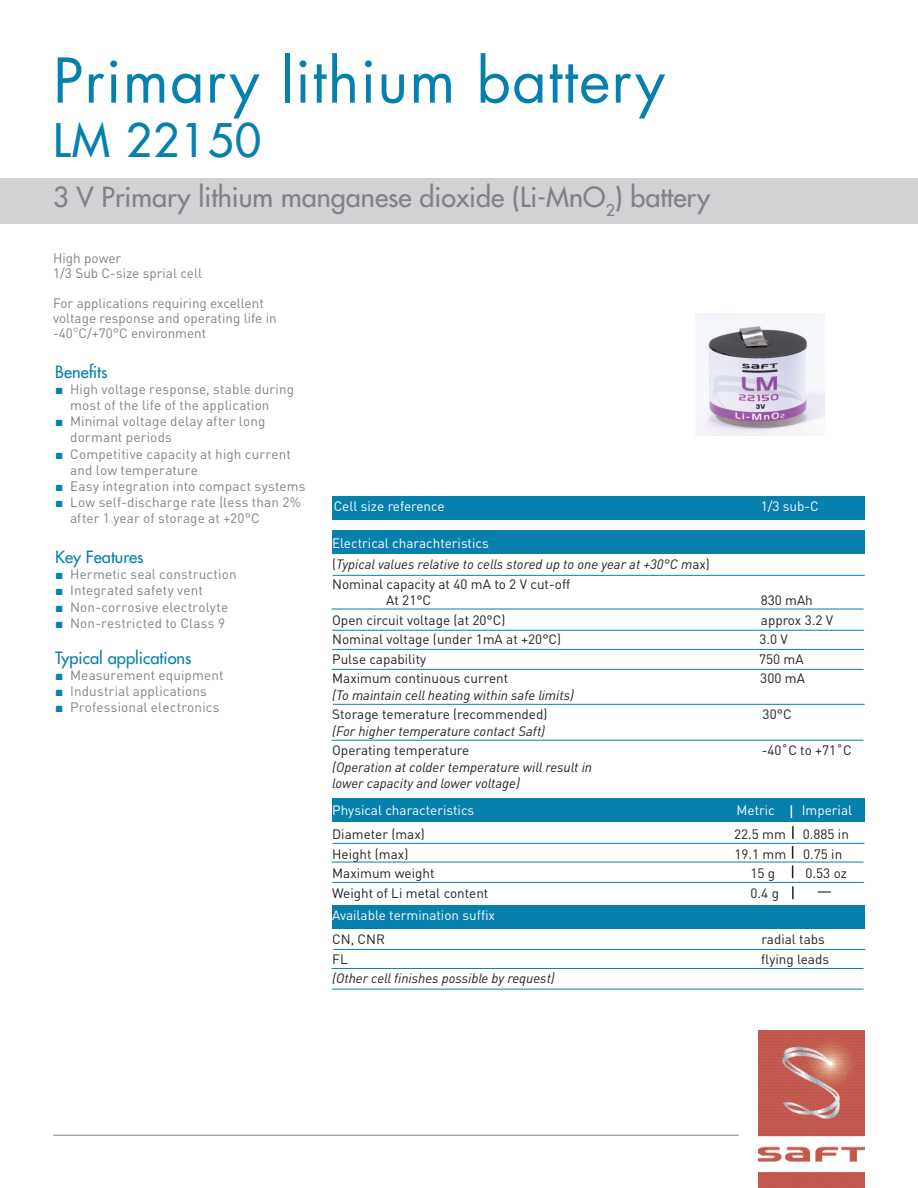
<style>
.page{position:relative;width:918px;height:1188px;background:#fff}
.page>*{position:absolute;margin:0;border:0;box-sizing:border-box;transform-origin:0 0}
.t1{font:60px "Futura Std";letter-spacing:.02em;color:#0780ae}
.t2{font:500 45px "Futura Std";letter-spacing:.03em;color:#0780ae}
.t3{font:500 27px "Futura Std";color:#808285}
.t4{font:500 16.5px "Futura Std";color:#0780ae}
.t5{font:13.5px/16.2px "DINOT";letter-spacing:.01em;color:#808285}
.t6{font:13.5px "DINOT";color:#231f20}
.t7{font:italic 13.5px/19.5px "DINOT";color:#231f20}
.t8{font:13.5px "DINOT";color:#fff}
.s1{font-family:"Futura Std";font-weight:300}
.s2{font-family:"Times New Roman";color:#0780ae}
.s3{font-style:normal}
</style>
<div class="page">
<div style="left:332px;top:798px;width:533px;height:24px;background:#0780ae"></div>
<div style="left:332px;top:905px;width:533px;height:24px;background:#0780ae"></div>
<div style="left:0;top:178px;width:918px;height:45px;background:#d1d2d4"></div>
<div style="left:332px;top:530px;width:533px;height:24px;background:#0780ae"></div>
<img style="left:759px;top:1031px;width:106px;height:157px">
<hr style="left:53px;top:1135px;width:686px;height:1px;background:#808285">
<hr style="left:333px;top:575px;width:532px;height:1px;background:#0780ae">
<hr style="left:332px;top:989px;width:532px;height:1px;background:#0780ae">
<hr style="left:332px;top:740px;width:532px;height:1px;background:#0780ae">
<hr style="left:332px;top:630px;width:532px;height:1px;background:#0780ae">
<hr style="left:332px;top:649px;width:532px;height:1px;background:#0780ae">
<hr style="left:332px;top:862px;width:532px;height:1px;background:#0780ae">
<hr style="left:333px;top:704px;width:532px;height:1px;background:#0780ae">
<hr style="left:332px;top:609px;width:532px;height:1px;background:#0780ae">
<hr style="left:332px;top:669px;width:532px;height:1px;background:#0780ae">
<hr style="left:332px;top:882px;width:532px;height:1px;background:#0780ae">
<hr style="left:332px;top:968px;width:532px;height:1px;background:#0780ae">
<hr style="left:333px;top:949px;width:532px;height:1px;background:#0780ae">
<div style="left:332px;top:496px;width:533px;height:23px;background:#0780ae"></div>
<svg style="left:791px;top:805px;width:1px;height:13px"></svg>
<svg style="left:818px;top:891px;width:13px;height:2px"></svg>
<svg style="left:792px;top:846px;width:1px;height:13px"></svg>
<svg style="left:792px;top:865px;width:1px;height:13px"></svg>
<svg style="left:792px;top:886px;width:2px;height:13px"></svg>
<hr style="left:333px;top:843px;width:531px;height:1px;background:#0780ae">
<img style="left:695px;top:314px;width:129px;height:122px">
<svg style="left:792px;top:826px;width:2px;height:13px"></svg>
<p class="t1" style="left:53px;top:42px;width:613px">Primary lithium battery</p>
<p class="t2" style="left:53px;top:112px;width:210px">LM 22150</p>
<p class="t3" style="left:53px;top:180px;width:659px">3 V Primary lithium manganese dioxide (Li-MnO<sub>2</sub>) battery</p>
<p class="t5" style="left:53px;top:250px;width:70px">High power</p>
<p class="t5" style="left:53px;top:265px;width:150px">1/3 Sub C-size sprial cell</p>
<p class="t5" style="left:53px;top:295px;width:225px;line-height:15px">For applications requiring excellent voltage response and operating life in -40<span class="s1">°</span>C/+70°C environment</p>
<p class="t4" style="left:55px;top:361px;width:54px">Benefits</p>
<p class="t5" style="left:70px;top:380px;width:226px;text-indent:-15px"><span class="s2">■</span> High voltage response, stable during most of the life of the application</p>
<p class="t5" style="left:70px;top:413px;width:197px;text-indent:-15px"><span class="s2">■</span> Minimal voltage delay after long dormant periods</p>
<p class="t5" style="left:70px;top:445px;width:222px;text-indent:-15px"><span class="s2">■</span> Competitive capacity at high current and low temperature</p>
<p class="t5" style="left:55px;top:477px;width:252px"><span class="s2">■</span> Easy integration into compact systems</p>
<p class="t5" style="left:70px;top:494px;width:232px;text-indent:-15px"><span class="s2">■</span> Low self-discharge rate (less than 2% after 1 year of storage at +20°C</p>
<p class="t4" style="left:55px;top:547px;width:90px">Key Features</p>
<p class="t5" style="left:55px;top:566px;width:183px"><span class="s2">■</span> Hermetic seal construction</p>
<p class="t5" style="left:55px;top:582px;width:149px"><span class="s2">■</span> Integrated safety vent</p>
<p class="t5" style="left:55px;top:598px;width:174px"><span class="s2">■</span> Non-corrosive electrolyte</p>
<p class="t5" style="left:55px;top:614px;width:171px"><span class="s2">■</span> Non-restricted to Class 9</p>
<p class="t4" style="left:55px;top:647px;width:138px">Typical applications</p>
<p class="t5" style="left:55px;top:667px;width:170px"><span class="s2">■</span> Measurement equipment</p>
<p class="t5" style="left:55px;top:683px;width:153px"><span class="s2">■</span> Industrial applications</p>
<p class="t5" style="left:55px;top:699px;width:166px"><span class="s2">■</span> Professional electronics</p>
<p class="t8" style="left:334px;top:497px;width:113px">Cell size reference</p>
<p class="t8" style="left:761px;top:497px;width:60px">1/3 sub-C</p>
<p class="t8" style="left:332px;top:534px;width:158px">Electrical charachteristics</p>
<p class="t7" style="left:332px;top:554px;width:379px"><span class="s3">(</span>Typical values relative to cells stored up to one year at +30°C m<span class="s3">ax)<br>Nominal capacity at 40 mA to 2 V cut-off</span></p>
<p class="t6" style="left:386px;top:591px;width:47px">At 21°C</p>
<p class="t6" style="left:761px;top:591px;width:54px">830 mAh</p>
<p class="t6" style="left:332px;top:611px;width:175px">Open circuit voltage (at 20°C)</p>
<p class="t6" style="left:761px;top:611px;width:74px">approx 3.2 V</p>
<p class="t6" style="left:332px;top:630px;width:230px">Nominal voltage (under 1mA at +20°C)</p>
<p class="t6" style="left:760px;top:630px;width:30px">3.0 V</p>
<p class="t6" style="left:332px;top:650px;width:96px">Pulse capability</p>
<p class="t6" style="left:759px;top:650px;width:46px">750 mA</p>
<p class="t6" style="left:332px;top:669px;width:178px">Maximum continuous current</p>
<p class="t6" style="left:760px;top:669px;width:46px">300 mA</p>
<p class="t7" style="left:332px;top:684px;width:243px">(To maintain cell heating within safe limits)</p>
<p class="t6" style="left:332px;top:705px;width:217px">Storage temerature (recommended)</p>
<p class="t6" style="left:763px;top:705px;width:30px">30°C</p>
<p class="t7" style="left:332px;top:720px;width:214px">(For higher temperature contact Saft)</p>
<p class="t6" style="left:332px;top:741px;width:139px">Operating temperature</p>
<p class="t6" style="left:762px;top:741px;width:91px">-40˚C to +71˚C</p>
<p class="t7" style="left:332px;top:756px;width:261px">(Operation at colder temperature will result in</p>
<p class="t7" style="left:332px;top:773px;width:189px">lower capacity and lower voltage)</p>
<p class="t8" style="left:332px;top:801px;width:144px">Physical characteristics</p>
<p class="t8" style="left:737px;top:801px;width:40px">Metric</p>
<p class="t8" style="left:802px;top:801px;width:52px">Imperial</p>
<p class="t6" style="left:332px;top:825px;width:94px">Diameter (max)</p>
<p class="t6" style="left:734px;top:825px;width:116px">22.5 mm 0.885 in</p>
<p class="t6" style="left:332px;top:845px;width:78px">Height (max)</p>
<p class="t6" style="left:734px;top:845px;width:109px">19.1 mm 0.75 in</p>
<p class="t6" style="left:332px;top:864px;width:104px">Maximum weight</p>
<p class="t6" style="left:751px;top:864px;width:26px">15 g</p>
<p class="t6" style="left:806px;top:864px;width:43px">0.53 oz</p>
<p class="t6" style="left:332px;top:884px;width:158px">Weight of Li metal content</p>
<p class="t6" style="left:751px;top:884px;width:30px">0.4 g</p>
<p class="t8" style="left:332px;top:906px;width:164px">Available termination suffix</p>
<p class="t6" style="left:332px;top:930px;width:54px">CN, CNR</p>
<p class="t6" style="left:761px;top:930px;width:65px">radial tabs</p>
<p class="t6" style="left:332px;top:950px;width:17px">FL</p>
<p class="t6" style="left:761px;top:950px;width:69px">flying leads</p>
<p class="t7" style="left:332px;top:968px;width:224px">(Other cell finishes possible by request)</p>
</div>
